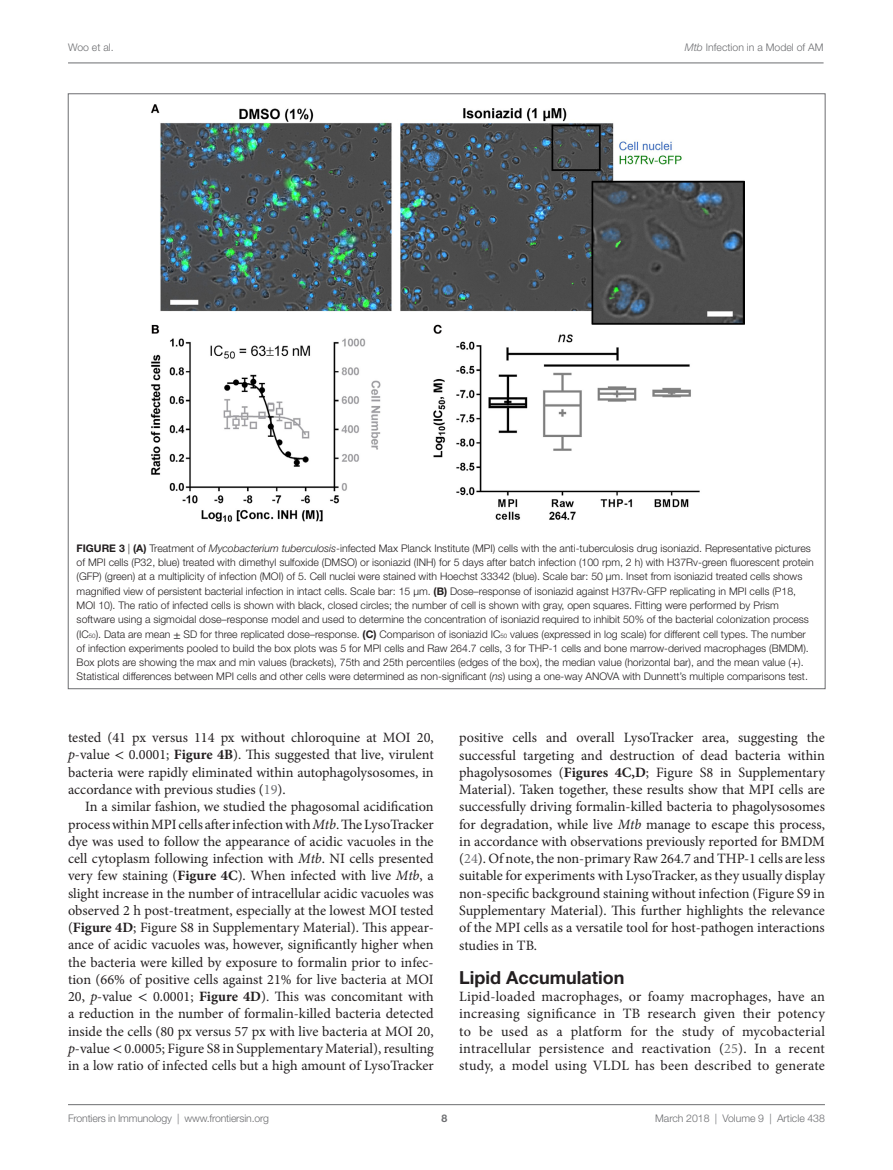
<style>
.page{position:relative;width:893px;height:1170px;background:#fff}
.page>*{position:absolute;margin:0;border:0;box-sizing:border-box;transform-origin:0 0}
.t1{font:700 18px "Helvetica Neue LT Std";color:#231f20}
.t2{font:14.25px/17.2px "Minion Pro";color:#231f20;text-align:justify}
.t3{font:300 10.5px/14.2px "Helvetica Neue LT Std";color:#231f20}
.t4{font:300 10.5px "Helvetica Neue LT Std";color:#6c6d70}
.t5{font:700 10.5px "Helvetica Neue LT Std";color:#6c6d70}
.s1{font-style:italic}
.s2{font-weight:700}
.s3{font-family:"STIX General";font-weight:400}
.s4{font-family:"STIX General"}
.s5{color:#6c6d70}
</style>
<div class="page">
<img style="left:150px;top:104px;width:594px;height:418px">
<hr style="left:68px;top:63px;width:756px;height:1px;background:#6c6d70">
<hr style="left:68px;top:1104px;width:757px;height:1px;background:#6c6d70">
<p class="t4" style="left:68px;top:41px;width:47px">Woo et al.</p>
<p class="t4" style="left:685px;top:41px;width:140px"><span class="s1">Mtb</span> Infection in a Model of AM</p>
<p class="t3" style="left:77px;top:541px;width:739px"><span class="s2">FIG URE 3</span> | <span class="s2">(A)</span> Treatment of <span class="s1">Mycobacterium tuberculosis</span>-infected Max Planck Institute (MPI) cells with the anti-tuberculosis drug isoniazid. Representative pictures of MPI cells (P32, blue) treated with dimethyl sulfoxide (DMSO) or isoniazid (INH) for 5 days after batch infection (100 rpm, 2 h) with H37Rv-green fluorescent protein (GFP) (green) at a multiplicity of infection (MOI) of 5. Cell nuclei were stained with Hoechst 33342 (blue). Scale bar: 50 µm. Inset from isoniazid treated cells shows magnified view of persistent bacterial infection in intact cells. Scale bar: 15 µm. <span class="s2">(B)</span> Dose–response of isoniazid against H37Rv-GFP replicating in MPI cells (P18, MOI 10). The ratio of infected cells is shown with black, closed circles; the number of cell is shown with gray, open squares. Fitting were performed by Prism software using a sigmoidal dose–response model and used to determine the concentration of isoniazid required to inhibit 50% of the bacterial colonization process (IC<sub>50</sub>). Data are mean <span class="s3">±</span> SD for three replicated dose–response. <span class="s2">(C)</span> Comparison of isoniazid IC<sub>50</sub> values (expressed in log scale) for different cell types. The number of infection experiments pooled to build the box plots was 5 for MPI cells and Raw 264.7 cells, 3 for THP-1 cells and bone marrow-derived macrophages (BMDM).<br>Box plots are showing the max and min values (brackets), 75th and 25th percentiles (edges of the box), the median value (horizontal bar), and the mean value (<span class="s3">+</span>).<br>Statistical differences between MPI cells and other cells were determined as non-significant (<span class="s1">ns</span>) using a one-way ANOVA with Dunnett’s multiple comparisons test.</p>
<p class="t2" style="left:68px;top:729px;width:367px">tested (41 px versus 114 px without chloroquine at MOI 20, <span class="s1">p</span>-value <span class="s4">&lt;</span> 0.0001; <span class="s2">Figure 4B</span>). This suggested that live, virulent bacteria were rapidly eliminated within autophagolysosomes, in accordance with previous studies (<span class="s5">19</span>).</p>
<p class="t2" style="left:68px;top:798px;width:367px;text-indent:17px">In a similar fashion, we studied the phagosomal acidification process within MPI cells after infection with <span class="s1">Mtb</span>. The LysoTracker dye was used to follow the appearance of acidic vacuoles in the cell cytoplasm following infection with <span class="s1">Mtb</span>. NI cells presented very few staining (<span class="s2">Figure 4C</span>). When infected with live <span class="s1">Mtb</span>, a slight increase in the number of intracellular acidic vacuoles was observed 2 h post-treatment, especially at the lowest MOI tested (<span class="s2">Figure 4D</span>; Figure S8 in Supplementary Material). This appear&shy;ance of acidic vacuoles was, however, significantly higher when the bacteria were killed by exposure to formalin prior to infec&shy;tion (66% of positive cells against 21% for live bacteria at MOI 20, <span class="s1">p</span>-value <span class="s4">&lt;</span> 0.0001; <span class="s2">Figure 4D</span>). This was concomitant with a reduction in the number of formalin-killed bacteria detected inside the cells (80 px versus 57 px with live bacteria at MOI 20, <span class="s1">p</span>-value <span class="s4">&lt;</span> 0.0005; Figure S8 in Supplementary Material), resulting in a low ratio of infected cells but a high amount of LysoTracker</p>
<p class="t2" style="left:459px;top:729px;width:367px">positive cells and overall LysoTracker area, suggesting the successful targeting and destruction of dead bacteria within phagolysosomes (<span class="s2">Figures 4C,D</span>; Figure S8 in Supplementary Material). Taken together, these results show that MPI cells are successfully driving formalin-killed bacteria to phagolysosomes for degradation, while live <span class="s1">Mtb</span> manage to escape this process, in accordance with observations previously reported for BMDM (<span class="s5">24</span>). Of note, the non-primary Raw 264.7 and THP-1 cells are less suitable for experiments with LysoTracker, as they usually display non-specific background staining without infection (Figure S9 in Supplementary Material). This further highlights the relevance of the MPI cells as a versatile tool for host-pathogen interactions studies in TB.</p>
<p class="t1" style="left:459px;top:966px;width:167px">Lipid Accumulation</p>
<p class="t2" style="left:459px;top:987px;width:367px">Lipid-loaded macrophages, or foamy macrophages, have an increasing significance in TB research given their potency to be used as a platform for the study of mycobacterial intracellular persistence and reactivation (<span class="s5">25</span>). In a recent study, a model using VLDL has been described to generate</p>
<p class="t4" style="left:68px;top:1111px;width:203px">Frontiers in Immunology | www.frontiersin.org</p>
<p class="t4" style="left:655px;top:1111px;width:171px">March 2018 | Volume 9 | Article 438</p>
<p class="t5" style="left:441px;top:1111px;width:7px">8</p>
</div>
